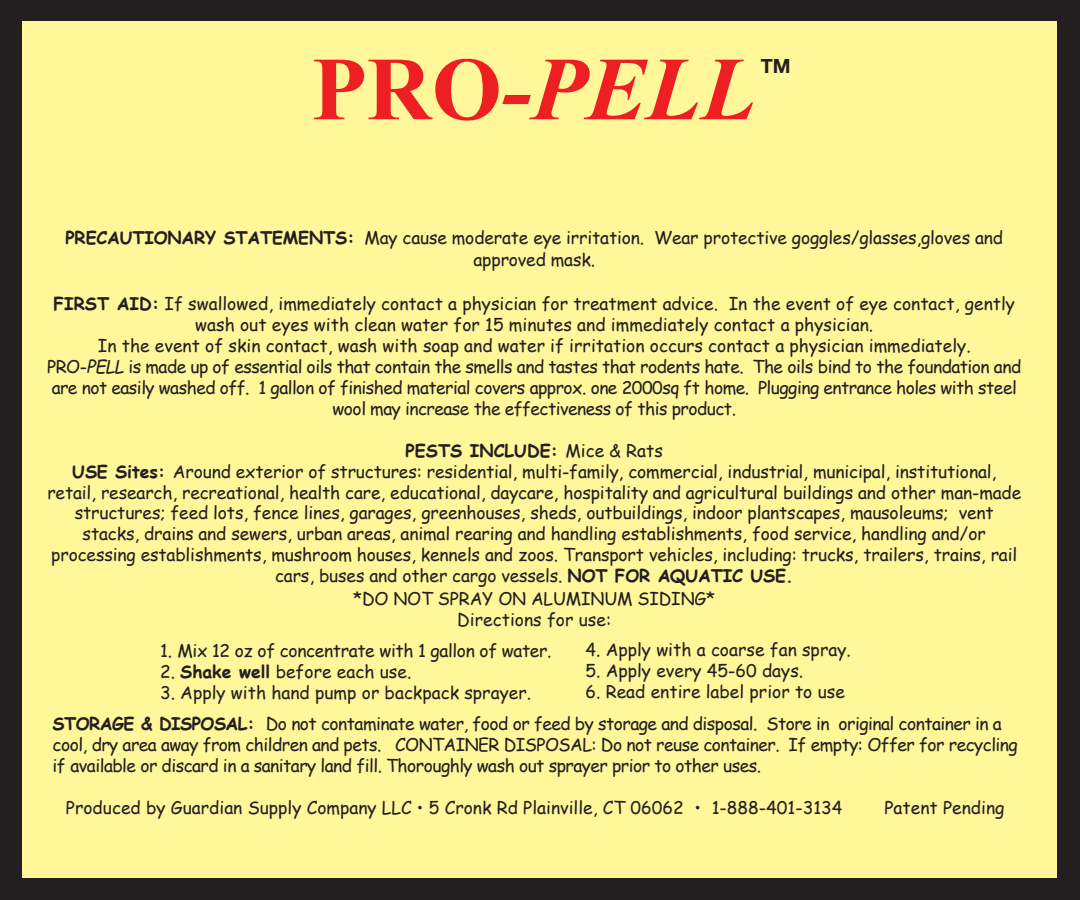
<style>
.page{position:relative;width:1080px;height:900px;background:#231f20}
.page>*{position:absolute;margin:0;border:0;box-sizing:border-box;transform-origin:0 0}
.t1{font:italic 700 90px "Times New Roman";color:#ee1f23}
.t2{font:700 19.5px "Helvetica Neue";color:#231f20}
.t3{font:17.5px/21px "Comic Sans MS";letter-spacing:-.01em;color:#231f20;text-align:center}
.t4{font:17.5px/21px "Comic Sans MS";letter-spacing:-.03em;color:#231f20}
.s1{font-style:normal}
.s2{font-weight:700}
.s3{font-style:italic}
</style>
<div class="page">
<div style="left:22px;top:21px;width:1036px;height:857px;background:#fff79a"></div>
<h1 class="t1" style="left:312px;top:26px;width:446px"><span class="s1">PRO</span>-PELL</h1>
<p class="t2" style="left:761px;top:54px;width:31px">TM</p>
<p class="t3" style="left:65px;top:226px;width:939px;line-height:21.8px"><span class="s2">PRECAUTIONARY STATEMENTS:</span> May cause moderate eye irritation. Wear protective goggles/glasses,gloves and approved mask.</p>
<p class="t3" style="left:47px;top:292px;width:976px"><span class="s2">FIRST AID:</span> If swallowed, immediately contact a physician for treatment advice. In the event of eye contact, gently wash out eyes with clean water for 15 minutes and immediately contact a physician.<br>In the event of skin contact, wash with soap and water if irritation occurs contact a physician immediately.<br>PRO-<span class="s3">PELL</span> is made up of essential oils that contain the smells and tastes that rodents hate. The oils bind to the foundation and are not easily washed off. 1 gallon of finished material covers approx. one 2000sq ft home. Plugging entrance holes with steel wool may increase the effectiveness of this product.</p>
<p class="t3" style="left:47px;top:439px;width:975px"><span class="s2">PESTS INCLUDE:</span> Mice &amp; Rats<br><span class="s2">USE Sites:</span> Around exterior of structures: residential, multi-family, commercial, industrial, municipal, institutional, retail, research, recreational, health care, educational, daycare, hospitality and agricultural buildings and other man-made structures; feed lots, fence lines, garages, greenhouses, sheds, outbuildings, indoor plantscapes, mausoleums; vent stacks, drains and sewers, urban areas, animal rearing and handling establishments, food service, handling and/or processing establishments, mushroom houses, kennels and zoos. Transport vehicles, including: trucks, trailers, trains, rail cars, buses and other cargo vessels. <span class="s2">NOT FOR AQUATIC USE.</span></p>
<p class="t3" style="left:353px;top:588px;width:364px">*DO NOT SPRAY ON ALUMINUM SIDING*<br>Directions for use:</p>
<p class="t3" style="left:160px;top:640px;width:393px">1. Mix 12 oz of concentrate with 1 gallon of water.</p>
<p class="t3" style="left:160px;top:661px;width:253px">2. <span class="s2">Shake well</span> before each use.</p>
<p class="t3" style="left:160px;top:682px;width:373px">3. Apply with hand pump or backpack sprayer.</p>
<p class="t3" style="left:585px;top:639px;width:267px">4. Apply with a coarse fan spray.</p>
<p class="t3" style="left:585px;top:660px;width:219px">5. Apply every 45-60 days.</p>
<p class="t3" style="left:585px;top:681px;width:261px">6. Read entire label prior to use</p>
<p class="t4" style="left:53px;top:712px;width:967px"><span class="s2">STORAGE &amp; DISPOSAL:</span> Do not contaminate water, food or feed by storage and disposal. Store in original container in a cool, dry area away from children and pets. CONTAINER DISPOSAL: Do not reuse container. If empty: Offer for recycling if available or discard in a sanitary land fill. Thoroughly wash out sprayer prior to other uses.</p>
<p class="t3" style="left:66px;top:796px;width:778px">Produced by Guardian Supply Company LLC • 5 Cronk Rd Plainville, CT 06062 • 1-888-401-3134</p>
<p class="t3" style="left:885px;top:796px;width:122px">Patent Pending</p>
</div>
